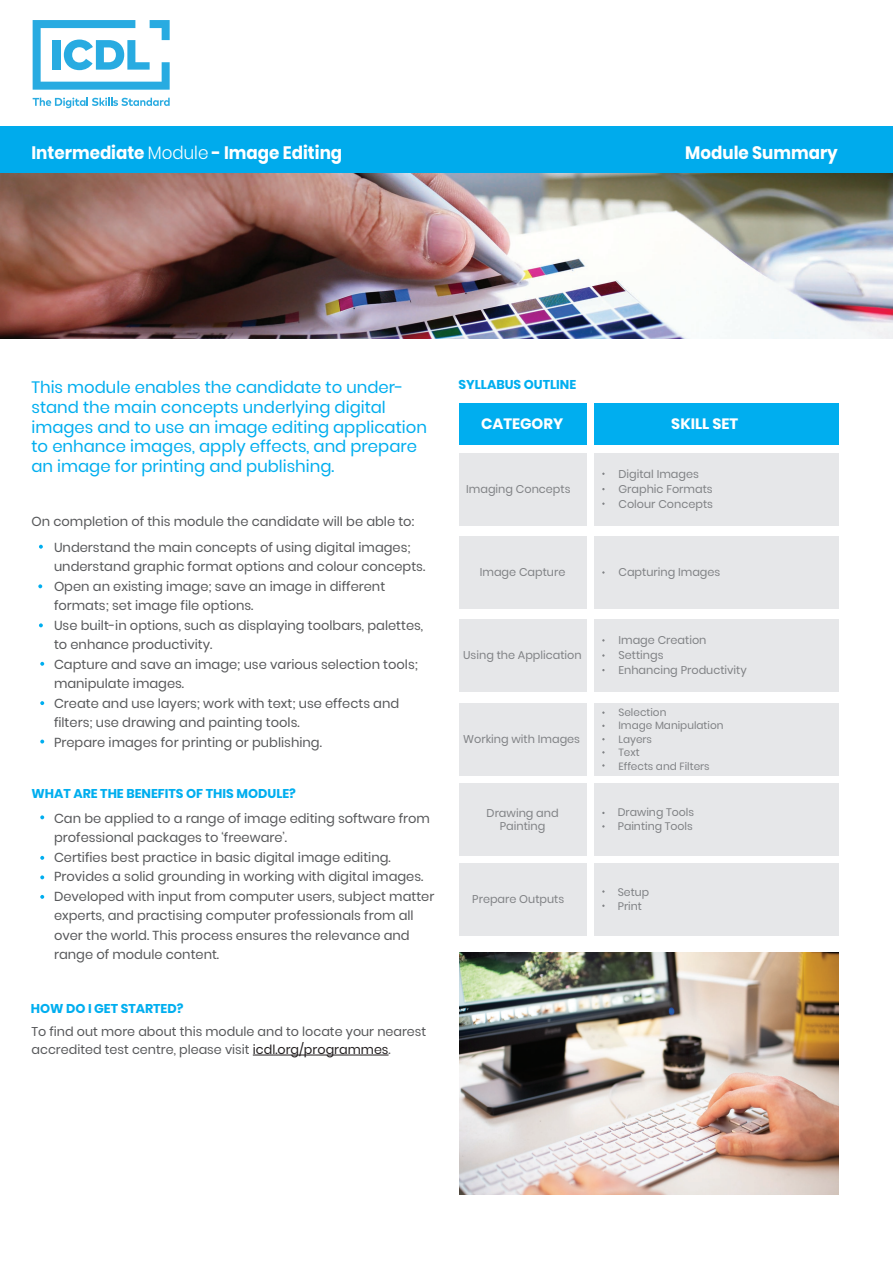
<style>
.page{position:relative;width:893px;height:1263px;background:#fff}
.page>*{position:absolute;margin:0;border:0;box-sizing:border-box;transform-origin:0 0}
.t1{font:700 18px "Poppins";color:#fff;scale:.93 1}
.t2{font:16.5px/19.8px "Poppins";color:#00aeef}
.t3{font:700 15px "Poppins";color:#fff}
.t4{font:13.05px/19.5px "Poppins";color:#57585a}
.t5{font:12.75px/18px "Poppins";color:#57585a}
.t6{font:700 12.75px "Poppins";color:#00aeef}
.t7{font:11.25px/15px "Poppins";color:#808285}
.t8{font:10.95px/14.2px "Poppins";color:#808285}
.t9{font:10.5px/13.5px "Poppins";color:#808285}
.s1{font-weight:300}
.s2{color:#231f20}
</style>
<div class="page">
<div style="left:0;top:126px;width:893px;height:48px;background:#00abec"></div>
<img style="left:0;top:174px;width:893px;height:165px">
<hr style="left:253px;top:1055px;width:136px;height:1px;background:#231f20">
<div style="left:459px;top:403px;width:127px;height:42px;background:#00aeef"></div>
<div style="left:459px;top:453px;width:127px;height:72px;background:#e6e7e9"></div>
<div style="left:594px;top:453px;width:244px;height:72px;background:#e6e7e9"></div>
<div style="left:459px;top:536px;width:127px;height:73px;background:#e6e7e9"></div>
<div style="left:594px;top:536px;width:244px;height:73px;background:#e6e7e9"></div>
<div style="left:459px;top:619px;width:127px;height:73px;background:#e6e7e9"></div>
<div style="left:594px;top:619px;width:244px;height:73px;background:#e6e7e9"></div>
<div style="left:459px;top:703px;width:127px;height:72px;background:#e6e7e9"></div>
<div style="left:594px;top:703px;width:244px;height:72px;background:#e6e7e9"></div>
<div style="left:459px;top:783px;width:127px;height:73px;background:#e6e7e9"></div>
<div style="left:594px;top:783px;width:244px;height:73px;background:#e6e7e9"></div>
<div style="left:459px;top:863px;width:127px;height:73px;background:#e6e7e9"></div>
<div style="left:594px;top:863px;width:244px;height:73px;background:#e6e7e9"></div>
<div style="left:594px;top:403px;width:244px;height:42px;background:#00aeef"></div>
<svg style="left:39px;top:545px;width:4px;height:4px"></svg>
<svg style="left:38px;top:584px;width:4px;height:4px"></svg>
<svg style="left:39px;top:623px;width:4px;height:4px"></svg>
<svg style="left:40px;top:662px;width:4px;height:4px"></svg>
<svg style="left:40px;top:701px;width:4px;height:4px"></svg>
<svg style="left:40px;top:740px;width:4px;height:3px"></svg>
<svg style="left:40px;top:815px;width:4px;height:4px"></svg>
<svg style="left:40px;top:856px;width:4px;height:4px"></svg>
<svg style="left:40px;top:875px;width:4px;height:4px"></svg>
<svg style="left:40px;top:895px;width:4px;height:4px"></svg>
<img style="left:459px;top:952px;width:379px;height:242px">
<svg style="left:33px;top:20px;width:137px;height:70px"></svg>
<svg style="left:33px;top:98px;width:137px;height:10px"></svg>
<h1 class="t1" style="left:32px;top:142px;width:336px">Intermediate <span class="s1">Module</span> - Image Editing</h1>
<h1 class="t1" style="left:685px;top:142px;width:166px">Module Summary</h1>
<p class="t2" style="left:32px;top:377px;width:397px">This module enables the candidate to under&shy;stand the main concepts underlying digital images and to use an image editing application to enhance images, apply effects, and prepare an image for printing and publishing.</p>
<p class="t4" style="left:32px;top:509px;width:384px;line-height:25.5px;text-align:right">On completion of this module the candidate will be able to:<br>Understand the main concepts of using digital images;</p>
<p class="t4" style="left:54px;top:557px;width:373px">understand graphic format options and colour concepts.<br>Open an existing image; save an image in different formats; set image file options.<br>Use built-in options, such as displaying toolbars, palettes, to enhance productivity.<br>Capture and save an image; use various selection tools; manipulate images.<br>Create and use layers; work with text; use effects and filters; use drawing and painting tools.<br>Prepare images for printing or publishing.</p>
<p class="t6" style="left:32px;top:786px;width:266px">WHAT ARE THE BENEFITS OF THIS MODULE?</p>
<p class="t4" style="left:54px;top:809px;width:382px">Can be applied to a range of image editing software from professional packages to ‘freeware’.<br>Certifies best practice in basic digital image editing.<br>Provides a solid grounding in working with digital images.<br>Developed with input from computer users, subject matter experts, and practising computer professionals from all over the world. This process ensures the relevance and range of module content.</p>
<p class="t6" style="left:31px;top:1001px;width:154px">HOW DO I GET STARTED?</p>
<p class="t5" style="left:32px;top:1023px;width:396px">To find out more about this module and to locate your nearest accredited test centre, please visit <span class="s2">icdl.org/programmes</span>.</p>
<p class="t6" style="left:459px;top:377px;width:119px">SYLLABUS OUTLINE</p>
<p class="t3" style="left:481px;top:415px;width:84px">CATEGORY</p>
<p class="t3" style="left:671px;top:415px;width:68px">SKILL SET</p>
<p class="t7" style="left:466px;top:481px;width:106px">Imaging Concepts</p>
<p class="t7" style="left:480px;top:565px;width:87px">Image Capture</p>
<p class="t7" style="left:463px;top:648px;width:120px">Using the Application</p>
<p class="t7" style="left:463px;top:731px;width:118px">Working with Images</p>
<p class="t7" style="left:487px;top:806px;width:74px;line-height:13.5px;text-align:center">Drawing and<br>Painting</p>
<p class="t7" style="left:472px;top:892px;width:94px">Prepare Outputs</p>
<p class="t7" style="left:618px;top:466px;width:96px">Digital Images<br>Graphic Formats<br>Colour Concepts</p>
<p class="t7" style="left:618px;top:565px;width:103px">Capturing Images</p>
<p class="t7" style="left:618px;top:633px;width:130px">Image Creation<br>Settings<br>Enhancing Productivity</p>
<p class="t9" style="left:618px;top:705px;width:107px">Selection<br>Image Manipulation<br>Layers<br>Text<br>Effects and Filters</p>
<p class="t8" style="left:618px;top:805px;width:78px">Drawing Tools<br>Painting Tools</p>
<p class="t8" style="left:618px;top:885px;width:33px">Setup<br>Print</p>
</div>
